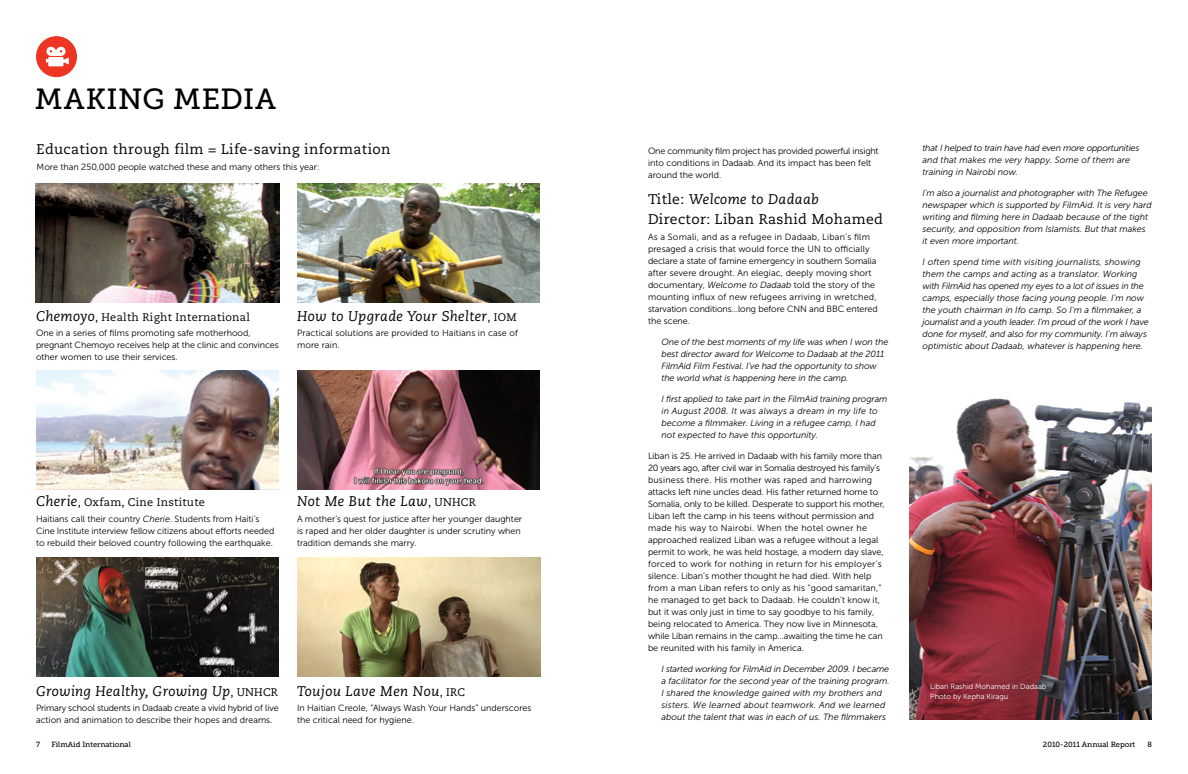
<style>
.page{position:relative;width:1188px;height:774px;background:#fff}
.page>*{position:absolute;margin:0;border:0;box-sizing:border-box;transform-origin:0 0}
.t1{font:29px "Museo Slab 500";letter-spacing:.02em;color:#000}
.t2{font:italic 14px "Caecilia";letter-spacing:.025em;color:#000}
.t3{font:14px/20.6px "Caecilia";letter-spacing:.025em;color:#000}
.t4{font:11px "Caecilia";letter-spacing:.025em;color:#000}
.t5{font:9px/12px "Museo Sans 300";color:#000}
.t6{font:italic 9px/12px "Museo Sans 300";color:#000}
.t7{font:7.5px/10px "Museo Sans 300";color:#fff}
.t8{font:7.5px "Museo Slab 500";color:#000}
.s1{font-style:italic;font-size:14px}
.s2{font-style:normal;font-size:11px}
.s3{font-style:italic}
</style>
<div class="page">
<div style="left:36px;top:36px;width:41px;height:41px;background:#ee3524;border-radius:50%"></div>
<svg style="left:46px;top:47px;width:23px;height:19px"></svg>
<img style="left:909px;top:398px;width:243px;height:322px">
<img style="left:297px;top:183px;width:243px;height:120px">
<img style="left:297px;top:370px;width:243px;height:120px">
<img style="left:297px;top:557px;width:244px;height:120px">
<img style="left:36px;top:557px;width:243px;height:120px">
<img style="left:36px;top:370px;width:243px;height:120px">
<img style="left:36px;top:183px;width:244px;height:120px">
<h1 class="t1" style="left:35px;top:83px;width:243px">Making Media</h1>
<h2 class="t3" style="left:37px;top:139px;width:355px">Education through film = Life-saving information</h2>
<p class="t5" style="left:37px;top:161px;width:285px">More than 250,000 people watched these and many others this year:</p>
<p class="t4" style="left:36px;top:311px;width:215px"><span class="s1">Chemoyo</span>, Health Right International</p>
<p class="t5" style="left:36px;top:327px;width:244px">One in a series of films promoting safe motherhood, pregnant Chemoyo receives help at the clinic and convinces other women to use their services.</p>
<h2 class="t2" style="left:297px;top:308px;width:221px">How to Upgrade Your Shelter<span class="s2">, IOM</span></h2>
<p class="t5" style="left:297px;top:327px;width:223px">Practical solutions are provided to Haitians in case of more rain.</p>
<p class="t4" style="left:36px;top:496px;width:171px"><span class="s1">Cherie</span>, Oxfam, Cine Institute</p>
<p class="t5" style="left:36px;top:513px;width:240px">Haitians call their country <span class="s3">Cherie</span>. Students from Haiti’s<br>Cine Institute interview fellow citizens about efforts needed to rebuild their beloved country following the earthquake.</p>
<h2 class="t2" style="left:297px;top:494px;width:180px">Not Me But the Law<span class="s2">, UNHCR</span></h2>
<p class="t5" style="left:297px;top:513px;width:227px">A mother’s quest for justice after her younger daughter is raped and her older daughter is under scrutiny when tradition demands she marry.</p>
<h2 class="t2" style="left:36px;top:683px;width:243px">Growing Healthy, Growing Up<span class="s2">, UNHCR</span></h2>
<p class="t5" style="left:36px;top:702px;width:244px">Primary school students in Dadaab create a vivid hybrid of live action and animation to describe their hopes and dreams.</p>
<h2 class="t2" style="left:297px;top:683px;width:169px">Toujou Lave Men Nou<span class="s2">, IRC</span></h2>
<p class="t5" style="left:297px;top:702px;width:236px">In Haitian Creole, “Always Wash Your Hands” underscores the critical need for hygiene.</p>
<p class="t5" style="left:648px;top:145px;width:232px">One community film project has provided powerful insight into conditions in Dadaab. And its impact has been felt around the world.</p>
<h2 class="t3" style="left:648px;top:189px;width:237px">Title: <span class="s3">Welcome to Dadaab<br></span>Director: Liban Rashid Mohamed</h2>
<p class="t5" style="left:648px;top:231px;width:231px">As a Somali, and as a refugee in Dadaab, Liban’s film presaged a crisis that would force the UN to officially declare a state of famine emergency in southern Somalia after severe drought. An elegiac, deeply moving short documentary, <span class="s3">Welcome to Dadaab</span> told the story of the mounting influx of new refugees arriving in wretched, starvation conditions…long before CNN and BBC entered the scene.</p>
<p class="t6" style="left:662px;top:336px;width:228px">One of the best moments of my life was when I won the best director award for Welcome to Dadaab at the 2011<br>FilmAid Film Festival. I’ve had the opportunity to show the world what is happening here in the camp.</p>
<p class="t6" style="left:662px;top:393px;width:228px">I first applied to take part in the FilmAid training program in August 2008. It was always a dream in my life to become a filmmaker. Living in a refugee camp, I had not expected to have this opportunity.</p>
<p class="t5" style="left:648px;top:450px;width:238px">Liban is 25. He arrived in Dadaab with his family more than 20 years ago, after civil war in Somalia destroyed his family’s business there. His mother was raped and harrowing attacks left nine uncles dead. His father returned home to Somalia, only to be killed. Desperate to support his mother, Liban left the camp in his teens without permission and made his way to Nairobi. When the hotel owner he approached realized Liban was a refugee without a legal permit to work, he was held hostage, a modern day slave, forced to work for nothing in return for his employer’s silence. Liban’s mother thought he had died. With help from a man Liban refers to only as his “good samaritan,” he managed to get back to Dadaab. He couldn’t know it, but it was only just in time to say goodbye to his family, being relocated to America. They now live in Minnesota, while Liban remains in the camp…awaiting the time he can be reunited with his family in America.</p>
<p class="t6" style="left:662px;top:663px;width:230px">I started working for FilmAid in December 2009. I became a facilitator for the second year of the training program.<br>I shared the knowledge gained with my brothers and sisters. We learned about teamwork. And we learned about the talent that was in each of us. The filmmakers</p>
<p class="t6" style="left:922px;top:142px;width:218px">that I helped to train have had even more opportunities and that makes me very happy. Some of them are training in Nairobi now.</p>
<p class="t6" style="left:922px;top:187px;width:231px">I’m also a journalist and photographer with The Refugee newspaper which is supported by FilmAid. It is very hard writing and filming here in Dadaab because of the tight security, and opposition from Islamists. But that makes it even more important.</p>
<p class="t6" style="left:922px;top:256px;width:228px">I often spend time with visiting journalists, showing them the camps and acting as a translator. Working with FilmAid has opened my eyes to a lot of issues in the camps, especially those facing young people. I’m now the youth chairman in Ifo camp. So I’m a filmmaker, a journalist and a youth leader. I’m proud of the work I have done for myself, and also for my community. I’m always optimistic about Dadaab, whatever is happening here.</p>
<p class="t7" style="left:930px;top:682px;width:118px">Liban Rashid Mohamed in Dadaab<br>Photo by Kepha Kiragu</p>
<p class="t8" style="left:36px;top:740px;width:6px">7</p>
<p class="t8" style="left:51px;top:740px;width:81px">FilmAid International</p>
<p class="t8" style="left:1043px;top:740px;width:94px">2010-2011 Annual Report</p>
<p class="t8" style="left:1148px;top:740px;width:6px">8</p>
</div>
